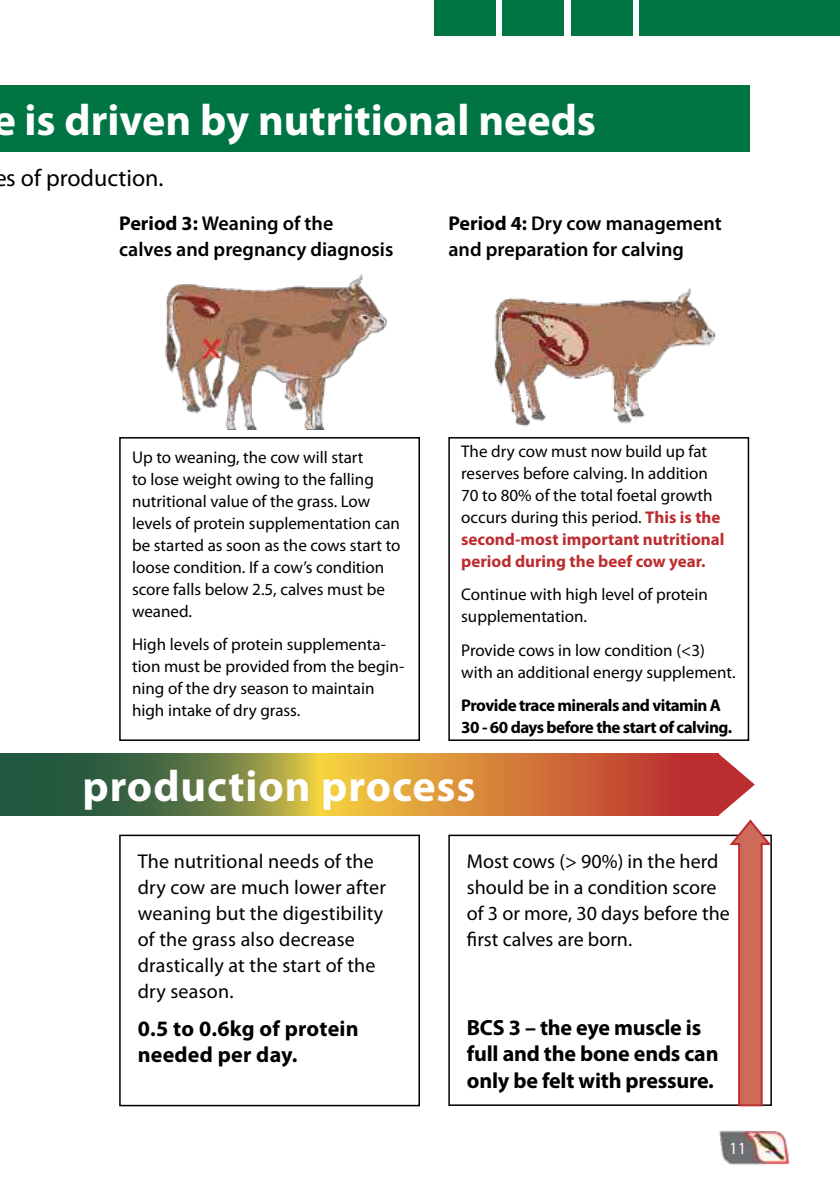
<style>
.page{position:relative;width:840px;height:1191px;background:#fff}
.page>*{position:absolute;margin:0;border:0;box-sizing:border-box;transform-origin:0 0}
.t1{font:700 44px "Myriad Pro";color:#fff}
.t2{font:700 44px "Myriad Pro";letter-spacing:.02em;color:#fff}
.t3{font:24px "Myriad Pro";color:#000}
.t4{font:700 22px/26.4px "Myriad Pro";letter-spacing:-.01em;color:#000}
.t5{font:700 22px/26.4px "Myriad Pro";letter-spacing:.01em;color:#000}
.t6{font:20px/26px "Myriad Pro";letter-spacing:.01em;color:#000}
.t7{font:600 20px/26px "Myriad Pro";color:#000}
.t8{font:17.2px "Myriad Pro";color:#fff;scale:.9 1}
.t9{font:17px/22px "Myriad Pro";color:#000}
.t10{font:700 17px/22px "Myriad Pro";letter-spacing:-.03em;color:#000}
.s1{font-weight:700}
.s2{font-weight:700;color:#bc2d2f}
</style>
<div class="page">
<img style="left:718px;top:1130px;width:72px;height:35px">
<div style="left:639px;top:0;width:200px;height:36px;background:#007543"></div>
<div style="left:570px;top:0;width:62px;height:36px;background:#007543"></div>
<div style="left:502px;top:0;width:61px;height:36px;background:#007543"></div>
<div style="left:434px;top:0;width:61px;height:36px;background:#007543"></div>
<div style="left:0;top:753px;width:21px;height:62px;background:#21573e"></div>
<svg style="left:21px;top:753px;width:696px;height:62px;background:#a2793c"></svg>
<div style="left:119px;top:834px;width:301px;height:272px;border:2px solid #000"></div>
<div style="left:448px;top:834px;width:323px;height:272px;border:2px solid #000"></div>
<div style="left:119px;top:437px;width:301px;height:304px;border:2px solid #000"></div>
<div style="left:448px;top:437px;width:300px;height:304px;border:2px solid #000"></div>
<svg style="left:717px;top:753px;width:54px;height:354px"></svg>
<div style="left:0;top:85px;width:748px;height:67px;background:#007543"></div>
<img style="left:165px;top:274px;width:222px;height:155px">
<img style="left:494px;top:288px;width:222px;height:139px">
<h1 class="t1" style="left:-8px;top:91px;width:605px">e is driven by nutritional needs</h1>
<h2 class="t3" style="left:-6px;top:163px;width:171px">es of production.</h2>
<p class="t7" style="left:119px;top:209px;width:275px"><span class="s1">Period 3:</span> Weaning of the<br>calves and pregnancy diagnosis</p>
<p class="t7" style="left:448px;top:209px;width:275px"><span class="s1">Period 4:</span> Dry cow management and preparation for calving</p>
<p class="t9" style="left:132px;top:446px;width:270px">Up to weaning, the cow will start<br>to lose weight owing to the falling nutritional value of the grass. Low levels of protein supplementation can be started as soon as the cows start to loose condition. If a cow’s condition score falls below 2.5, calves must be weaned.</p>
<p class="t9" style="left:132px;top:633px;width:273px">High levels of protein supplementa&shy;tion must be provided from the begin&shy;ning of the dry season to maintain high intake of dry grass.</p>
<p class="t9" style="left:461px;top:440px;width:265px">The dry cow must now build up fat reserves before calving. In addition 70 to 80% of the total foetal growth occurs during this period. <span class="s2">This is the second-most important nutritional period during the beef cow year.</span></p>
<p class="t9" style="left:461px;top:583px;width:248px">Continue with high level of protein supplementation.</p>
<p class="t9" style="left:461px;top:638px;width:276px">Provide cows in low condition (&lt;3) with an additional energy supplement.</p>
<p class="t10" style="left:461px;top:694px;width:272px">Provide trace minerals and vitamin A<br>30 - 60 days before the start of calving.</p>
<h1 class="t2" style="left:82px;top:757px;width:394px">production process</h1>
<p class="t6" style="left:138px;top:848px;width:249px">The nutritional needs of the dry cow are much lower after weaning but the digestibility of the grass also decrease drastically at the start of the dry season.</p>
<p class="t5" style="left:138px;top:1014px;width:222px">0.5 to 0.6kg of protein needed per day.</p>
<p class="t6" style="left:466px;top:848px;width:264px">Most cows (&gt; 90%) in the herd should be in a condition score of 3 or more, 30 days before the first calves are born.</p>
<p class="t4" style="left:466px;top:1013px;width:253px">BCS 3 – the eye muscle is full and the bone ends can only be felt with pressure.</p>
<p class="t8" style="left:729px;top:1137px;width:20px">11</p>
</div>
